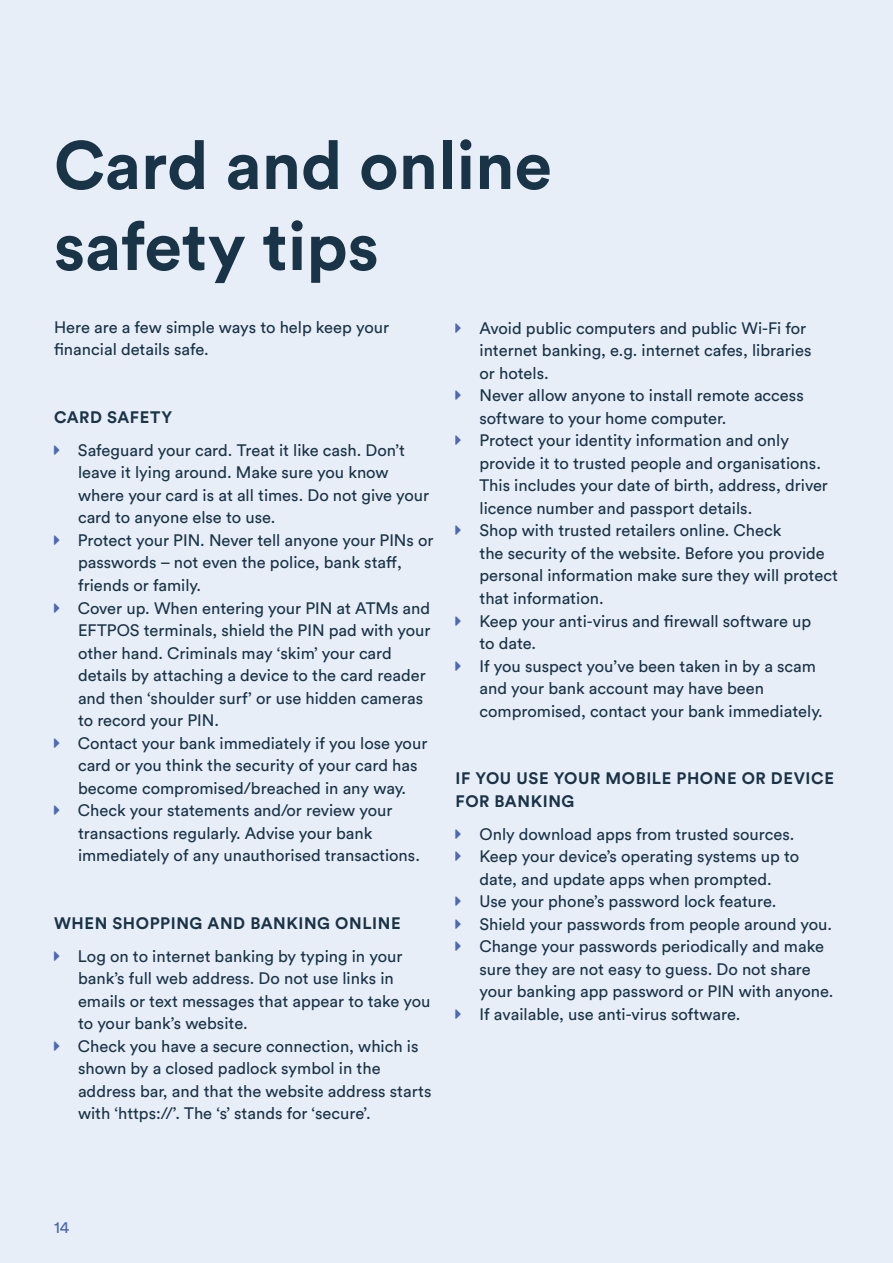
<style>
.page{position:relative;width:893px;height:1263px;background:#e8eef8}
.page>*{position:absolute;margin:0;border:0;box-sizing:border-box;transform-origin:0 0}
.t1{font:700 67.5px/81px "Circular Std";color:#193347}
.t2{font:16.5px/22.5px "Circular Std";color:#193347}
.t3{font:700 16.5px/22.5px "Circular Std";letter-spacing:.035em;color:#193347}
.t4{font:16.5px "Circular Std";color:#4c69b2}
</style>
<div class="page">
<h1 class="t1" style="left:54px;top:123px;width:499px">Card and online safety tips</h1>
<p class="t2" style="left:54px;top:316px;width:337px">Here are a few simple ways to help keep your fnancial details safe.</p>
<p class="t2" style="left:479px;top:317px;width:334px">Avoid public computers and public Wi-Fi for internet banking, e.g. internet cafes, libraries or hotels.</p>
<p class="t2" style="left:479px;top:384px;width:326px">Never allow anyone to install remote access software to your home computer.</p>
<p class="t2" style="left:479px;top:429px;width:350px">Protect your identity information and only provide it to trusted people and organisations.<br>This includes your date of birth, address, driver licence number and passport details.</p>
<p class="t2" style="left:479px;top:519px;width:360px">Shop with trusted retailers online. Check<br>the security of the website. Before you provide personal information make sure they will protect that information.</p>
<p class="t2" style="left:479px;top:609px;width:333px">Keep your anti-virus and frewall software up to date.</p>
<p class="t2" style="left:479px;top:654px;width:345px">If you suspect you’ve been taken in by a scam and your bank account may have been compromised, contact your bank immediately.</p>
<h4 class="t3" style="left:54px;top:405px;width:120px">CARD SAFETY</h4>
<p class="t2" style="left:78px;top:439px;width:353px">Safeguard your card. Treat it like cash. Don’t leave it lying around. Make sure you know where your card is at all times. Do not give your card to anyone else to use.</p>
<p class="t2" style="left:78px;top:529px;width:357px">Protect your PIN. Never tell anyone your PINs or passwords – not even the police, bank staf, friends or family.</p>
<p class="t2" style="left:78px;top:596px;width:354px">Cover up. When entering your PIN at ATMs and EFTPOS terminals, shield the PIN pad with your other hand. Criminals may ‘skim’ your card details by attaching a device to the card reader and then ‘shoulder surf’ or use hidden cameras to record your PIN.</p>
<p class="t2" style="left:78px;top:731px;width:351px">Contact your bank immediately if you lose your card or you think the security of your card has become compromised/breached in any way.</p>
<p class="t2" style="left:78px;top:799px;width:343px">Check your statements and/or review your transactions regularly. Advise your bank immediately of any unauthorised transactions.</p>
<h4 class="t3" style="left:456px;top:767px;width:380px">IF YOU USE YOUR MOBILE PHONE OR DEVICE<br>FOR BANKING</h4>
<p class="t2" style="left:479px;top:822px;width:321px">Only download apps from trusted sources.<br>Keep your device’s operating systems up to</p>
<p class="t2" style="left:479px;top:867px;width:354px">date, and update apps when prompted.<br>Use your phone’s password lock feature.<br>Shield your passwords from people around you.<br>Change your passwords periodically and make</p>
<p class="t2" style="left:479px;top:957px;width:355px">sure they are not easy to guess. Do not share your banking app password or PIN with anyone.<br>If available, use anti-virus software.</p>
<h4 class="t3" style="left:54px;top:911px;width:348px">WHEN SHOPPING AND BANKING ONLINE</h4>
<p class="t2" style="left:78px;top:944px;width:354px">Log on to internet banking by typing in your bank’s full web address. Do not use links in emails or text messages that appear to take you to your bank’s website.</p>
<p class="t2" style="left:78px;top:1034px;width:355px">Check you have a secure connection, which is shown by a closed padlock symbol in the address bar, and that the website address starts with ‘https://’. The ‘s’ stands for ‘secure’.</p>
<p class="t4" style="left:54px;top:1217px;width:17px">14</p>
</div>
